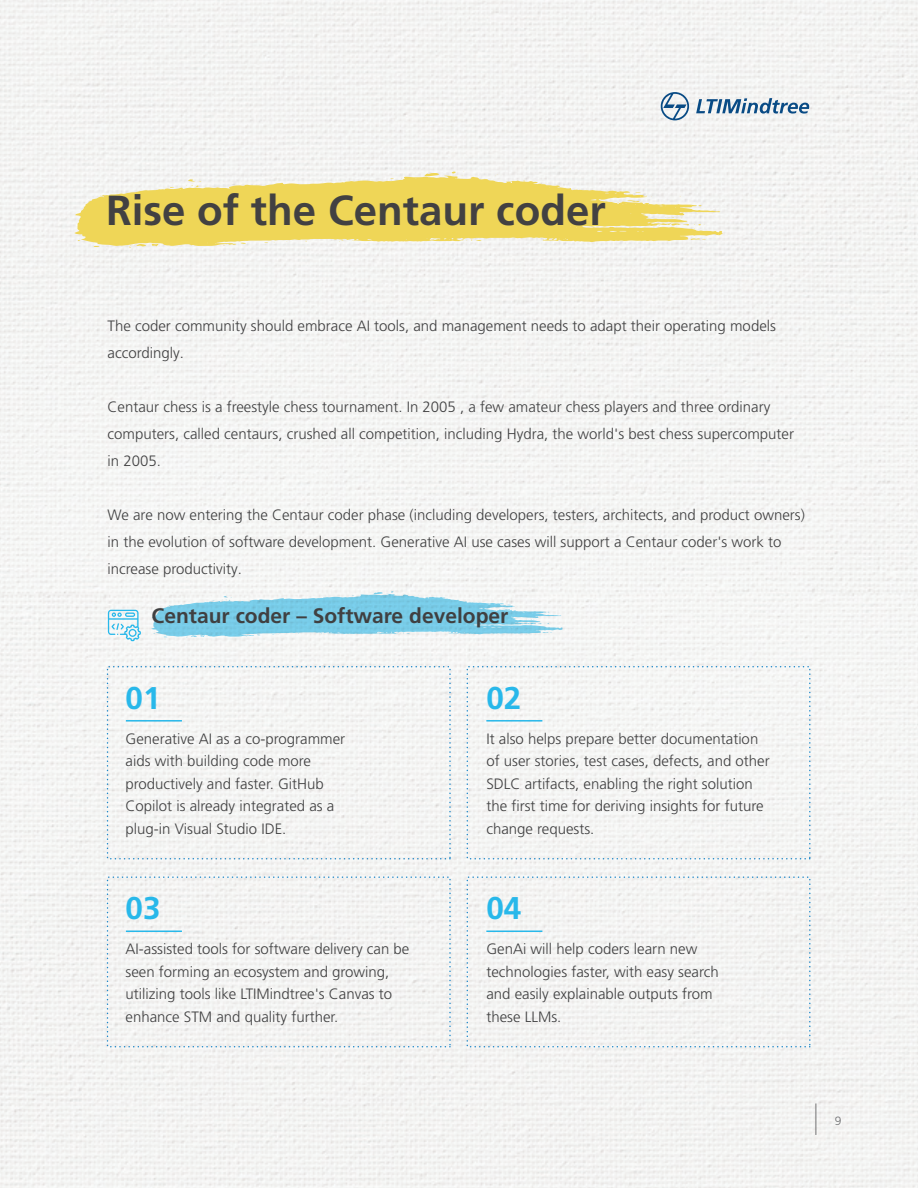
<style>
.page{position:relative;width:918px;height:1188px;background:#fff}
.page>*{position:absolute;margin:0;border:0;box-sizing:border-box;transform-origin:0 0}
.t1{font:700 42px "Frutiger LT Pro";color:#424142}
.t2{font:700 31.5px "Frutiger LT Pro";color:#28b8ea}
.t3{font:700 21px "Frutiger LT Pro";color:#404041}
.t4{font:300 15px/22.5px "Frutiger LT Pro";color:#404041}
.t5{font:300 12px "Frutiger LT Pro";color:#6d6e70}
</style>
<div class="page">
<img style="left:0;top:0;width:918px;height:1188px">
<hr style="left:126px;top:720px;width:56px;height:2px;background:#28b8ea">
<hr style="left:486px;top:720px;width:56px;height:2px;background:#28b8ea">
<hr style="left:126px;top:931px;width:56px;height:1px;background:#28b8ea">
<hr style="left:486px;top:931px;width:56px;height:1px;background:#28b8ea">
<svg style="left:661px;top:92px;width:28px;height:28px"></svg>
<svg style="left:696px;top:98px;width:113px;height:16px"></svg>
<hr style="left:815px;top:1103px;width:1px;height:32px;background:#818182">
<svg style="left:108px;top:610px;width:33px;height:31px"></svg>
<svg style="left:74px;top:176px;width:649px;height:70px;fill:#efd657"></svg>
<svg style="left:424px;top:173px;width:15px;height:3px"></svg>
<svg style="left:232px;top:243px;width:14px;height:2px"></svg>
<svg style="left:690px;top:238px;width:16px;height:2px"></svg>
<svg style="left:451px;top:172px;width:13px;height:5px"></svg>
<svg style="left:129px;top:244px;width:30px;height:5px"></svg>
<svg style="left:339px;top:239px;width:4px;height:3px"></svg>
<svg style="left:460px;top:238px;width:22px;height:4px"></svg>
<svg style="left:659px;top:217px;width:46px;height:12px"></svg>
<svg style="left:627px;top:192px;width:25px;height:10px"></svg>
<svg style="left:186px;top:179px;width:15px;height:8px"></svg>
<svg style="left:151px;top:591px;width:412px;height:48px"></svg>
<h1 class="t1" style="left:106px;top:185px;width:501px">Rise of the Centaur coder</h1>
<p class="t4" style="left:108px;top:313px;width:670px;line-height:27px">The coder community should embrace AI tools, and management needs to adapt their operating models accordingly.</p>
<p class="t4" style="left:108px;top:394px;width:688px;line-height:27px">Centaur chess is a freestyle chess tournament. In 2005 , a few amateur chess players and three ordinary computers, called centaurs, crushed all competition, including Hydra, the world's best chess supercomputer in 2005.</p>
<p class="t4" style="left:108px;top:502px;width:699px;line-height:27px">We are now entering the Centaur coder phase (including developers, testers, architects, and product owners) in the evolution of software development. Generative AI use cases will support a Centaur coder's work to increase productivity.</p>
<h3 class="t3" style="left:152px;top:603px;width:358px">Centaur coder – Software developer</h3>
<h2 class="t2" style="left:126px;top:679px;width:36px">01</h2>
<h2 class="t2" style="left:486px;top:679px;width:36px">02</h2>
<p class="t4" style="left:126px;top:727px;width:221px">Generative AI as a co-programmer aids with building code more productively and faster. GitHub<br>Copilot is already integrated as a plug-in Visual Studio IDE.</p>
<p class="t4" style="left:486px;top:727px;width:285px">It also helps prepare better documentation of user stories, test cases, defects, and other SDLC artifacts, enabling the right solution the first time for deriving insights for future change requests.</p>
<h2 class="t2" style="left:126px;top:890px;width:36px">03</h2>
<h2 class="t2" style="left:486px;top:890px;width:36px">04</h2>
<p class="t4" style="left:126px;top:938px;width:285px">AI-assisted tools for software delivery can be seen forming an ecosystem and growing, utilizing tools like LTIMindtree's Canvas to enhance STM and quality further.</p>
<p class="t4" style="left:486px;top:938px;width:234px">GenAi will help coders learn new technologies faster, with easy search and easily explainable outputs from these LLMs.</p>
<p class="t5" style="left:835px;top:1114px;width:8px">9</p>
</div>
